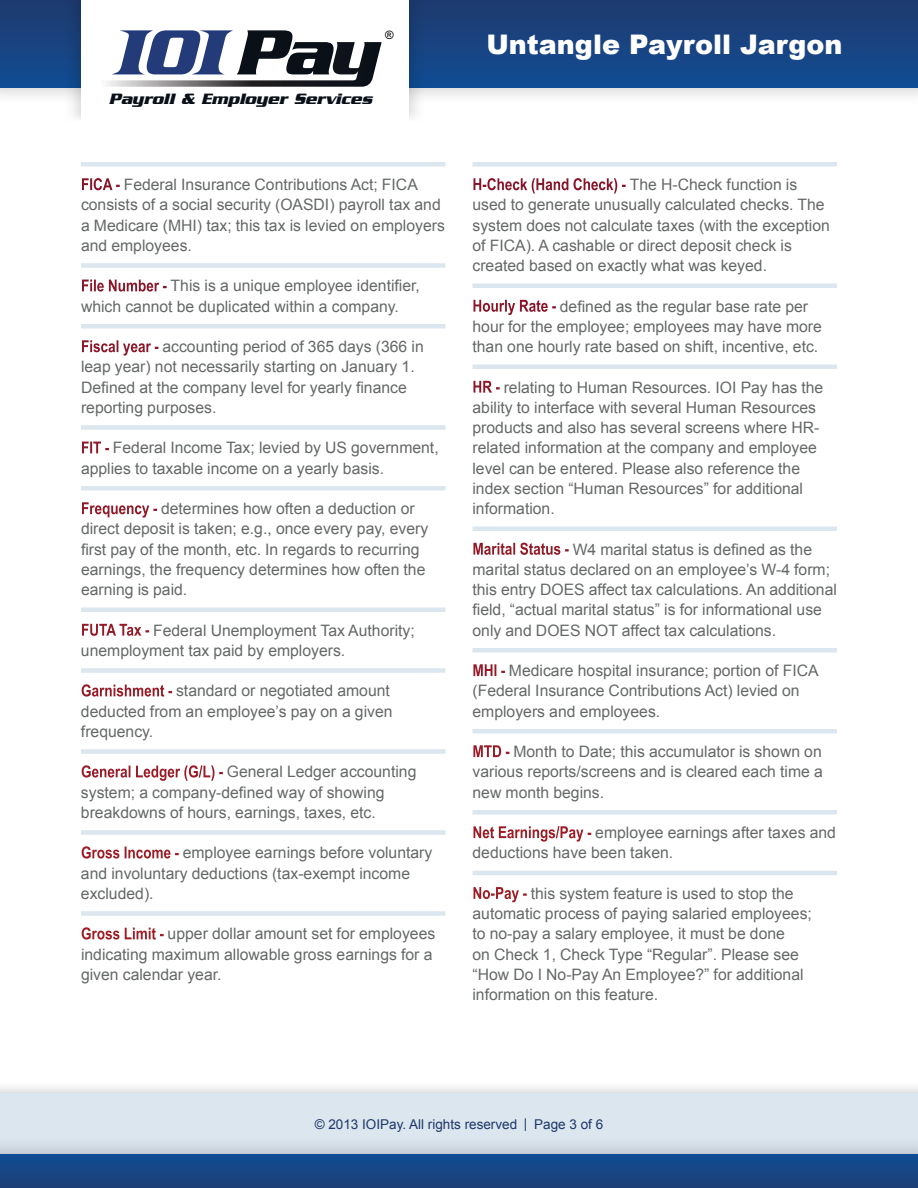
<style>
.page{position:relative;width:918px;height:1188px;background:#fff}
.page>*{position:absolute;margin:0;border:0;box-sizing:border-box;transform-origin:0 0}
.t1{font:900 27px "Arial";color:#fff}
.t2{font:italic 700 16.2px "Serpentine";letter-spacing:-.005em;color:#0a1018}
.t3{font:15.75px/20.2px "Arial";color:#656868}
.t4{font:13.5px "Arial";color:#1d3768}
.t5{font:11.55px "Arial";color:#000}
.s1{font-family:"Arial Narrow";font-weight:700;font-size:16.5px;color:#fff}
</style>
<div class="page">
<div style="left:0;top:1081px;width:918px;height:107px;background:#000;opacity:.25"></div>
<div style="left:0;top:1094px;width:918px;height:94px;background:#dce6ef"></div>
<div style="left:0;top:0;width:918px;height:106px;background:#000;opacity:.25"></div>
<div style="left:0;top:0;width:918px;height:88px;background:linear-gradient(to bottom,#1f3a6e,#104c93)"></div>
<div style="left:0;top:1135px;width:918px;height:53px;background:#000;opacity:.25"></div>
<div style="left:0;top:1154px;width:918px;height:34px;background:linear-gradient(to bottom,#0f4d94,#1d3e76)"></div>
<div style="left:62px;top:0;width:365px;height:161px;background:#000;opacity:.25"></div>
<div style="left:81px;top:0;width:327px;height:142px;background:#fff"></div>
<svg style="left:107px;top:30px;width:275px;height:57px"></svg>
<div style="left:0;top:108px;width:918px;height:54px;background:#fff"></div>
<hr style="left:81px;top:162px;width:365px;height:4px;background:#dce6ef">
<div style="left:81px;top:263px;width:365px;height:5px;background:#dce6ef"></div>
<hr style="left:81px;top:324px;width:365px;height:4px;background:#dce6ef">
<div style="left:81px;top:425px;width:365px;height:5px;background:#dce6ef"></div>
<hr style="left:81px;top:486px;width:365px;height:4px;background:#dce6ef">
<hr style="left:81px;top:608px;width:365px;height:4px;background:#dce6ef">
<div style="left:81px;top:668px;width:365px;height:5px;background:#dce6ef"></div>
<div style="left:81px;top:749px;width:365px;height:5px;background:#dce6ef"></div>
<div style="left:81px;top:830px;width:365px;height:5px;background:#dce6ef"></div>
<div style="left:81px;top:911px;width:365px;height:5px;background:#dce6ef"></div>
<hr style="left:472px;top:162px;width:365px;height:4px;background:#dce6ef">
<hr style="left:472px;top:284px;width:365px;height:4px;background:#dce6ef">
<div style="left:472px;top:364px;width:365px;height:5px;background:#dce6ef"></div>
<div style="left:472px;top:526px;width:365px;height:5px;background:#dce6ef"></div>
<hr style="left:472px;top:648px;width:365px;height:4px;background:#dce6ef">
<div style="left:472px;top:729px;width:365px;height:5px;background:#dce6ef"></div>
<hr style="left:472px;top:810px;width:365px;height:4px;background:#dce6ef">
<hr style="left:472px;top:871px;width:365px;height:4px;background:#dce6ef">
<p class="t5" style="left:385px;top:28px;width:10px">®</p>
<h1 class="t1" style="left:486px;top:24px;width:357px">Untangle Payroll Jargon</h1>
<p class="t2" style="left:109px;top:89px;width:265px">Payroll &amp; Employer Services</p>
<p class="t3" style="left:81px;top:175px;width:365px"><span class="s1">FICA -</span> Federal Insurance Contributions Act; FICA consists of a social security (OASDI) payroll tax and a Medicare (MHI) tax; this tax is levied on employers and employees.</p>
<p class="t3" style="left:81px;top:276px;width:340px"><span class="s1">File Number -</span> This is a unique employee identifier, which cannot be duplicated within a company.</p>
<p class="t3" style="left:81px;top:337px;width:344px"><span class="s1">Fiscal year -</span> accounting period of 365 days (366 in leap year) not necessarily starting on January 1.<br>Defined at the company level for yearly finance reporting purposes.</p>
<p class="t3" style="left:81px;top:438px;width:359px"><span class="s1">FIT -</span> Federal Income Tax; levied by US government, applies to taxable income on a yearly basis.</p>
<p class="t3" style="left:81px;top:499px;width:349px"><span class="s1">Frequency -</span> determines how often a deduction or direct deposit is taken; e.g., once every pay, every first pay of the month, etc. In regards to recurring earnings, the frequency determines how often the earning is paid.</p>
<p class="t3" style="left:81px;top:620px;width:335px"><span class="s1">FUTA Tax -</span> Federal Unemployment Tax Authority; unemployment tax paid by employers.</p>
<p class="t3" style="left:81px;top:681px;width:313px"><span class="s1">Garnishment -</span> standard or negotiated amount deducted from an employee’s pay on a given frequency.</p>
<p class="t3" style="left:81px;top:762px;width:337px"><span class="s1">General Ledger (G/L) -</span> General Ledger accounting system; a company-defined way of showing breakdowns of hours, earnings, taxes, etc.</p>
<p class="t3" style="left:81px;top:843px;width:353px"><span class="s1">Gross Income -</span> employee earnings before voluntary and involuntary deductions (tax-exempt income excluded).</p>
<p class="t3" style="left:81px;top:924px;width:356px"><span class="s1">Gross Limit -</span> upper dollar amount set for employees indicating maximum allowable gross earnings for a given calendar year.</p>
<p class="t3" style="left:472px;top:175px;width:359px"><span class="s1">H-Check (Hand Check) -</span> The H-Check function is used to generate unusually calculated checks. The system does not calculate taxes (with the exception of FICA). A cashable or direct deposit check is created based on exactly what was keyed.</p>
<p class="t3" style="left:472px;top:296px;width:351px"><span class="s1">Hourly Rate -</span> defined as the regular base rate per hour for the employee; employees may have more than one hourly rate based on shift, incentive, etc.</p>
<p class="t3" style="left:472px;top:377px;width:352px"><span class="s1">HR -</span> relating to Human Resources. IOI Pay has the ability to interface with several Human Resources products and also has several screens where HR&shy;related information at the company and employee level can be entered. Please also reference the index section “Human Resources” for additional information.</p>
<p class="t3" style="left:472px;top:539px;width:366px"><span class="s1">Marital Status -</span> W4 marital status is defined as the marital status declared on an employee’s W-4 form; this entry DOES affect tax calculations. An additional field, “actual marital status” is for informational use only and DOES NOT affect tax calculations.</p>
<p class="t3" style="left:472px;top:661px;width:348px"><span class="s1">MHI -</span> Medicare hospital insurance; portion of FICA (Federal Insurance Contributions Act) levied on employers and employees.</p>
<p class="t3" style="left:472px;top:742px;width:352px;text-align:justify"><span class="s1">MTD -</span> Month to Date; this accumulator is shown on various reports/screens and is cleared each time a new month begins.</p>
<p class="t3" style="left:472px;top:823px;width:365px"><span class="s1">Net Earnings/Pay -</span> employee earnings after taxes and deductions have been taken.</p>
<p class="t3" style="left:472px;top:883px;width:341px"><span class="s1">No-Pay -</span> this system feature is used to stop the automatic process of paying salaried employees; to no-pay a salary employee, it must be done<br>on Check 1, Check Type “Regular”. Please see “How Do I No-Pay An Employee?” for additional information on this feature.</p>
<p class="t4" style="left:315px;top:1115px;width:290px">© 2013 IOIPay. All rights reserved | Page 3 of 6</p>
</div>
